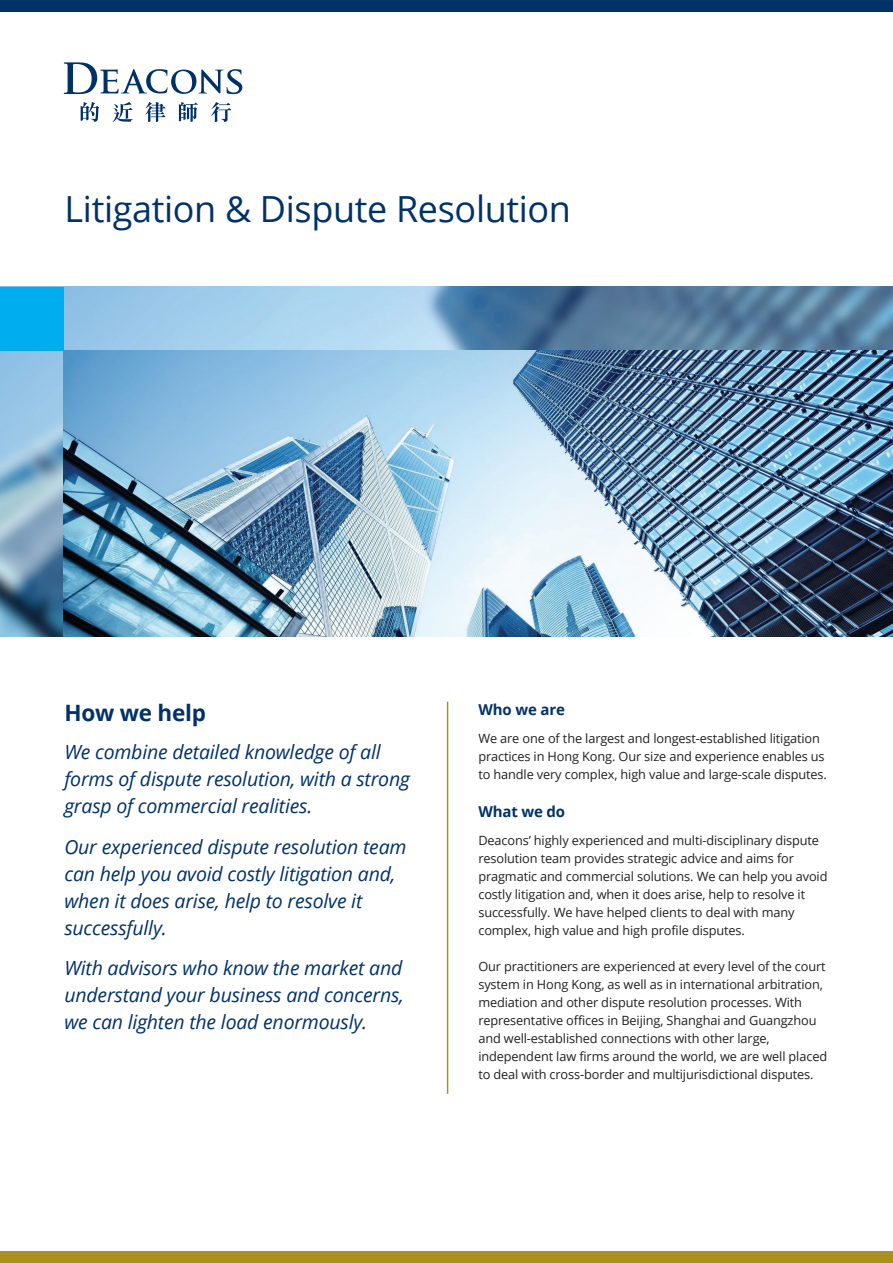
<style>
.page{position:relative;width:893px;height:1263px;background:#fff}
.page>*{position:absolute;margin:0;border:0;box-sizing:border-box;transform-origin:0 0}
.Main_Heading{font:36px "Open Sans";letter-spacing:-.01em;color:#003268}
.Subheading_1{font:700 22.5px "Open Sans";letter-spacing:-.01em;color:#003268}
.Intro_Text{font:italic 19.5px/27px "Open Sans";letter-spacing:-.01em;color:#003268}
.Subheading_2{font:700 15px "Open Sans";letter-spacing:-.01em;color:#003268}
.Body_Text{font:700 15px "Open Sans";letter-spacing:-.01em;color:#003268}
.Body_Text-2{font:12.75px/18px "Open Sans";letter-spacing:-.01em;color:#231f20}
</style>
<div class="page">
<div style="left:0;top:0;width:893px;height:12px;background:#003268"></div>
<div style="left:0;top:1251px;width:893px;height:12px;background:#ac8f21"></div>
<img style="left:0;top:287px;width:893px;height:349px">
<div style="left:0;top:287px;width:64px;height:64px;background:#00aeef"></div>
<svg style="left:64px;top:62px;width:179px;height:32px"></svg>
<svg style="left:80px;top:102px;width:19px;height:20px"></svg>
<svg style="left:145px;top:102px;width:21px;height:20px"></svg>
<svg style="left:179px;top:102px;width:19px;height:20px"></svg>
<svg style="left:211px;top:102px;width:20px;height:20px"></svg>
<svg style="left:113px;top:102px;width:20px;height:20px"></svg>
<hr style="left:447px;top:702px;width:1px;height:392px;background:#ac8f21">
<img style="left:64px;top:351px;width:829px;height:285px">
<p class="Main_Heading" style="left:65px;top:184px;width:508px">Litigation &amp; Dispute Resolution</p>
<p class="Subheading_1" style="left:64px;top:697px;width:143px">How we help</p>
<p class="Intro_Text" style="left:64px;top:738px;width:347px">We combine detailed knowledge of all forms of dispute resolution, with a strong grasp of commercial realities.</p>
<p class="Intro_Text" style="left:64px;top:832px;width:344px">Our experienced dispute resolution team can help you avoid costly litigation and, when it does arise, help to resolve it successfully.</p>
<p class="Intro_Text" style="left:64px;top:954px;width:341px;text-align:justify">With advisors who know the market and understand your business and concerns, we can lighten the load enormously.</p>
<p class="Subheading_2" style="left:478px;top:699px;width:88px">Who we are</p>
<p class="Body_Text-2" style="left:478px;top:729px;width:350px">We are one of the largest and longest-established litigation practices in Hong Kong. Our size and experience enables us to handle very complex, high value and large-scale disputes.</p>
<p class="Body_Text" style="left:478px;top:801px;width:88px">What we do</p>
<p class="Body_Text-2" style="left:478px;top:831px;width:351px">Deacons’ highly experienced and multi-disciplinary dispute resolution team provides strategic advice and aims for pragmatic and commercial solutions. We can help you avoid costly litigation and, when it does arise, help to resolve it successfully. We have helped clients to deal with many complex, high value and high profile disputes.</p>
<p class="Body_Text-2" style="left:478px;top:957px;width:350px">Our practitioners are experienced at every level of the court system in Hong Kong, as well as in international arbitration, mediation and other dispute resolution processes. With representative offices in Beijing, Shanghai and Guangzhou and well-established connections with other large, independent law firms around the world, we are well placed to deal with cross-border and multijurisdictional disputes.</p>
</div>
